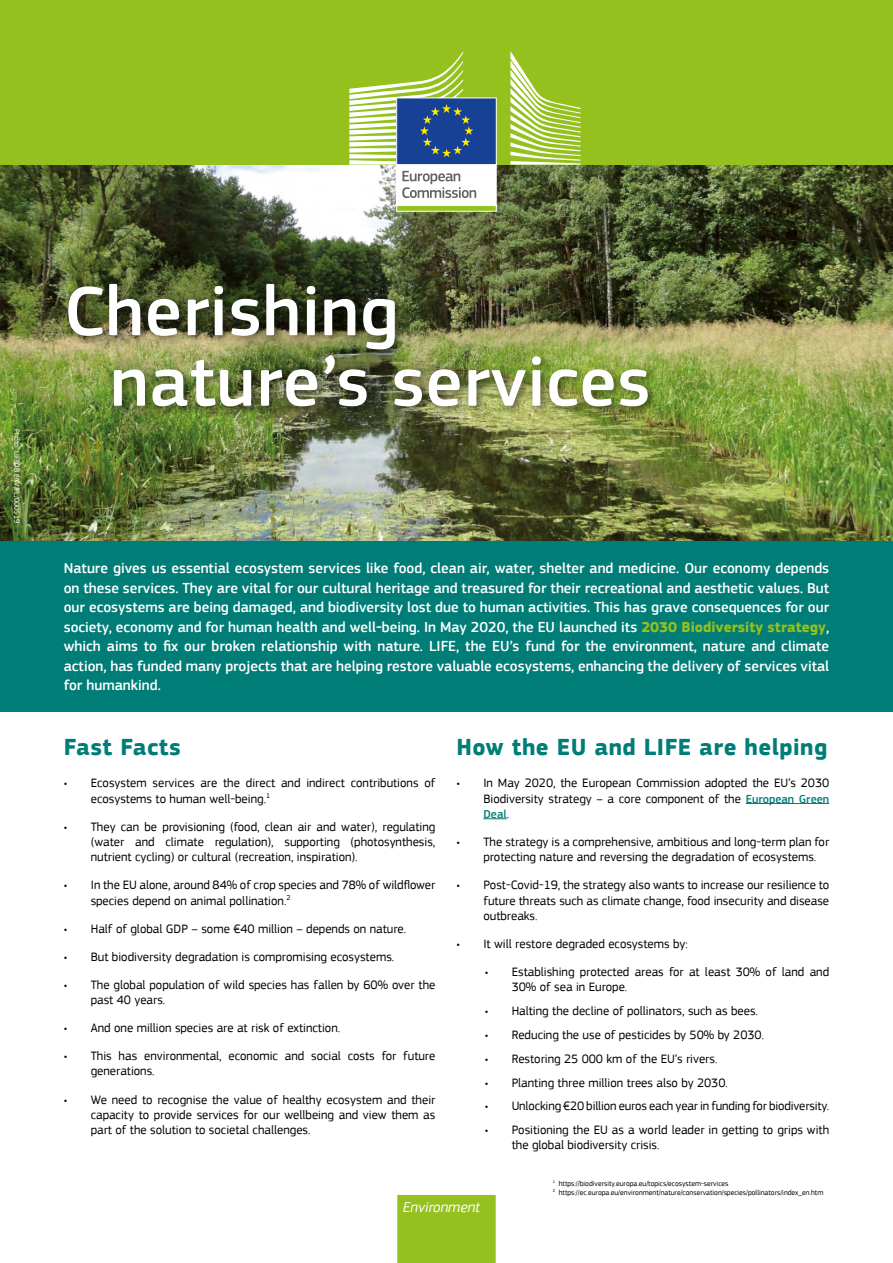
<style>
.page{position:relative;width:893px;height:1263px;background:#fff}
.page>*{position:absolute;margin:0;border:0;box-sizing:border-box;transform-origin:0 0}
.t1{font:500 72.75px/70.5px "PF Square Sans Pro";letter-spacing:.01em;color:#fff}
.t2{font:700 24px "PF Square Sans Pro";letter-spacing:.02em;color:#007d77}
.t3{font:500 15px/19.5px "PF Square Sans Pro";color:#fff;text-align:justify}
.t4{font:italic 15px "PF Square Sans Pro";color:#fff}
.t5{font:12.75px/15.3px "PF Square Sans Pro";color:#000}
.t6{font:500 12px "PF Square Sans Pro";color:#007d77}
.t7{font:7.5px/9px "PF Square Sans Pro";color:#000}
.t8{font:7.5px "PF Square Sans Pro";color:#fff}
.s1{font-weight:700;color:#95c11f}
.s2{font-weight:500;font-size:12px;color:#007d77}
.s3{font-weight:400;font-size:12.75px;color:#000}
</style>
<div class="page">
<div style="left:397px;top:1195px;width:99px;height:68px;background:#95c11f"></div>
<hr style="left:746px;top:803px;width:83px;height:1px;background:#007d77">
<svg style="left:483px;top:818px;width:24px;height:1px"></svg>
<img style="left:0;top:165px;width:893px;height:376px">
<div style="left:63px;top:279px;width:596px;height:138px;background:#000;opacity:.5"></div>
<div style="left:0;top:0;width:893px;height:165px;background:#95c11f"></div>
<div style="left:397px;top:163px;width:99px;height:44px;background:#fff"></div>
<div style="left:396px;top:162px;width:101px;height:45px;border:1px solid #fff"></div>
<div style="left:397px;top:98px;width:99px;height:67px;background:#164194"></div>
<div style="left:396px;top:97px;width:101px;height:68px;border:1px solid #fff"></div>
<svg style="left:349px;top:51px;width:124px;height:114px"></svg>
<div style="left:397px;top:206px;width:99px;height:5px;background:#95c11f"></div>
<div style="left:396px;top:205px;width:101px;height:7px;border:1px solid #fff"></div>
<svg style="left:510px;top:51px;width:71px;height:114px"></svg>
<svg style="left:402px;top:171px;width:74px;height:27px"></svg>
<div style="left:0;top:541px;width:893px;height:171px;background:#007d77"></div>
<p class="t8" style="left:21px;top:429px;width:95px;rotate:90deg">Photo: LIFE08 ENV/PL/000519</p>
<h1 class="t1" style="left:110px;top:277px;width:542px;text-indent:-46px">Cherishing nature’s services</h1>
<p class="t3" style="left:64px;top:559px;width:767px">Nature gives us essential ecosystem services like food, clean air, water, shelter and medicine. Our economy depends on these services. They are vital for our cultural heritage and treasured for their recreational and aesthetic values. But our ecosystems are being damaged, and biodiversity lost due to human activities. This has grave consequences for our society, economy and for human health and well-being. In May 2020, the EU launched its <span class="s1">2030 Biodiversity strategy</span>, which aims to fix our broken relationship with nature. LIFE, the EU’s fund for the environment, nature and climate action, has funded many projects that are helping restore valuable ecosystems, enhancing the delivery of services vital for humankind.</p>
<h2 class="t2" style="left:64px;top:733px;width:119px">Fast Facts</h2>
<p class="t5" style="left:91px;top:775px;width:346px;text-indent:-27px">• Ecosystem services are the direct and indirect contributions of ecosystems to human well-being.<sup>1</sup></p>
<p class="t5" style="left:91px;top:819px;width:346px;text-align:justify;text-indent:-27px">• They can be provisioning (food, clean air and water), regulating (water and climate regulation), supporting (photosynthesis, nutrient cycling) or cultural (recreation, inspiration).</p>
<p class="t5" style="left:91px;top:877px;width:346px;text-indent:-27px">• In the EU alone, around 84% of crop species and 78% of wildflower species depend on animal pollination.<sup>2</sup></p>
<p class="t5" style="left:64px;top:921px;width:344px">• Half of global GDP – some €40 million – depends on nature.</p>
<p class="t5" style="left:64px;top:949px;width:332px">• But biodiversity degradation is compromising ecosystems.</p>
<p class="t5" style="left:91px;top:977px;width:346px;text-indent:-27px">• The global population of wild species has fallen by 60% over the past 40 years.</p>
<p class="t5" style="left:64px;top:1020px;width:278px">• And one million species are at risk of extinction.</p>
<p class="t5" style="left:91px;top:1048px;width:346px;text-indent:-27px">• This has environmental, economic and social costs for future generations.</p>
<p class="t5" style="left:91px;top:1092px;width:346px;text-align:justify;text-indent:-27px">• We need to recognise the value of healthy ecosystem and their capacity to provide services for our wellbeing and view them as part of the solution to societal challenges.</p>
<h2 class="t2" style="left:456px;top:733px;width:372px">How the EU and LIFE are helping</h2>
<p class="t5" style="left:456px;top:775px;width:374px;text-align:right">• In May 2020, the European Commission adopted the EU’s 2030<br>Biodiversity strategy – a core component of the <span class="s2">European Green</span></p>
<p class="t6" style="left:483px;top:807px;width:27px">Deal<span class="s3">.</span></p>
<p class="t5" style="left:483px;top:834px;width:347px;text-indent:-27px">• The strategy is a comprehensive, ambitious and long-term plan for protecting nature and reversing the degradation of ecosystems.</p>
<p class="t5" style="left:483px;top:877px;width:347px;text-align:justify;text-indent:-27px">• Post-Covid-19, the strategy also wants to increase our resilience to future threats such as climate change, food insecurity and disease outbreaks.</p>
<p class="t5" style="left:456px;top:936px;width:233px">• It will restore degraded ecosystems by:</p>
<p class="t5" style="left:512px;top:964px;width:319px;text-indent:-27px">• Establishing protected areas for at least 30% of land and<br>30% of sea in Europe.</p>
<p class="t5" style="left:485px;top:1003px;width:275px">• Halting the decline of pollinators, such as bees.</p>
<p class="t5" style="left:485px;top:1027px;width:281px">• Reducing the use of pesticides by 50% by 2030.</p>
<p class="t5" style="left:485px;top:1051px;width:234px">• Restoring 25 000 km of the EU’s rivers.</p>
<p class="t5" style="left:485px;top:1075px;width:245px">• Planting three million trees also by 2030.</p>
<p class="t5" style="left:485px;top:1098px;width:346px">• Unlocking €20 billion euros each year in funding for biodiversity.</p>
<p class="t5" style="left:512px;top:1122px;width:319px;text-indent:-27px">• Positioning the EU as a world leader in getting to grips with the global biodiversity crisis.</p>
<p class="t7" style="left:553px;top:1179px;width:272px"><sup>1</sup> https://biodiversity.europa.eu/topics/ecosystem-services<br><sup>2</sup> https://ec.europa.eu/environment/nature/conservation/species/pollinators/index_en.htm</p>
<p class="t4" style="left:403px;top:1199px;width:79px">Environment</p>
</div>
